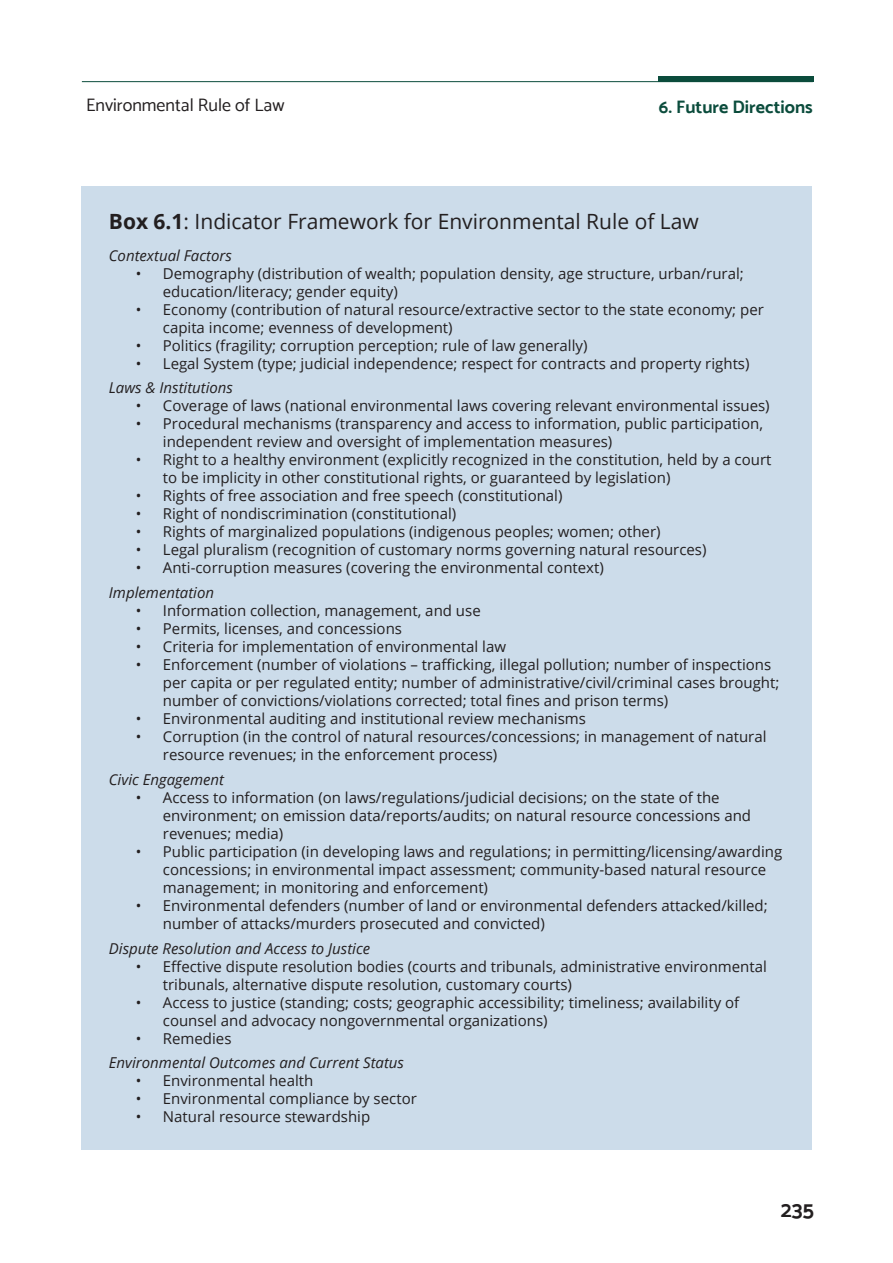
<style>
.page{position:relative;width:893px;height:1263px;background:#fff}
.page>*{position:absolute;margin:0;border:0;box-sizing:border-box;transform-origin:0 0}
.t1{font:700 22.5px "Catamaran";color:#231f20}
.Figure_Head{font:21px "Open Sans";color:#231f20}
.t2{font:18px "Catamaran";color:#231f20}
.t3{font:700 18px "Catamaran";color:#0b4c3c}
.t4{font:15px/18px "Open Sans";color:#231f20}
.Body_Text{font:italic 15px "Open Sans";color:#231f20}
.s1{font-weight:700}
</style>
<div class="page">
<hr style="left:82px;top:81px;width:731px;height:1px;background:#0b4c3c">
<div style="left:657px;top:76px;width:156px;height:6px;background:#0b4c3c"></div>
<div style="left:82px;top:186px;width:730px;height:963px;background:#ccdcea"></div>
<p class="t2" style="left:86px;top:94px;width:200px">Environmental Rule of Law</p>
<p class="t3" style="left:659px;top:96px;width:155px">6. Future Directions</p>
<p class="Figure_Head" style="left:109px;top:207px;width:591px"><span class="s1">Box 6.1</span>: Indicator Framework for Environmental Rule of Law</p>
<p class="Body_Text" style="left:109px;top:245px;width:124px">Contextual Factors</p>
<p class="t4" style="left:163px;top:264px;width:582px;text-indent:-27px">• Demography (distribution of wealth; population density, age structure, urban/rural; education/literacy; gender equity)</p>
<p class="t4" style="left:163px;top:300px;width:603px;text-indent:-27px">• Economy (contribution of natural resource/extractive sector to the state economy; per capita income; evenness of development)</p>
<p class="t4" style="left:136px;top:336px;width:453px">• Politics (fragility; corruption perception; rule of law generally)</p>
<p class="t4" style="left:136px;top:354px;width:615px">• Legal System (type; judicial independence; respect for contracts and property rights)</p>
<p class="Body_Text" style="left:109px;top:378px;width:126px">Laws &amp; Institutions</p>
<p class="t4" style="left:136px;top:396px;width:635px">• Coverage of laws (national environmental laws covering relevant environmental issues)</p>
<p class="t4" style="left:163px;top:414px;width:602px;text-indent:-27px">• Procedural mechanisms (transparency and access to information, public participation, independent review and oversight of implementation measures)</p>
<p class="t4" style="left:163px;top:450px;width:610px;text-indent:-27px">• Right to a healthy environment (explicitly recognized in the constitution, held by a court to be implicity in other constitutional rights, or guaranteed by legislation)</p>
<p class="t4" style="left:136px;top:486px;width:428px">• Rights of free association and free speech (constitutional)</p>
<p class="t4" style="left:136px;top:504px;width:322px">• Right of nondiscrimination (constitutional)</p>
<p class="t4" style="left:136px;top:522px;width:526px">• Rights of marginalized populations (indigenous peoples; women; other)</p>
<p class="t4" style="left:136px;top:540px;width:572px">• Legal pluralism (recognition of customary norms governing natural resources)</p>
<p class="t4" style="left:136px;top:558px;width:469px">• Anti-corruption measures (covering the environmental context)</p>
<p class="Body_Text" style="left:109px;top:582px;width:107px">Implementation</p>
<p class="t4" style="left:136px;top:601px;width:346px">• Information collection, management, and use</p>
<p class="t4" style="left:136px;top:619px;width:268px">• Permits, licenses, and concessions</p>
<p class="t4" style="left:136px;top:637px;width:372px">• Criteria for implementation of environmental law</p>
<p class="t4" style="left:163px;top:655px;width:618px;text-indent:-27px">• Enforcement (number of violations – trafficking, illegal pollution; number of inspections per capita or per regulated entity; number of administrative/civil/criminal cases brought; number of convictions/violations corrected; total fines and prison terms)</p>
<p class="t4" style="left:136px;top:709px;width:452px">• Environmental auditing and institutional review mechanisms</p>
<p class="t4" style="left:163px;top:727px;width:605px;text-indent:-27px">• Corruption (in the control of natural resources/concessions; in management of natural resource revenues; in the enforcement process)</p>
<p class="Body_Text" style="left:109px;top:769px;width:117px">Civic Engagement</p>
<p class="t4" style="left:163px;top:788px;width:590px;text-indent:-27px">• Access to information (on laws/regulations/judicial decisions; on the state of the environment; on emission data/reports/audits; on natural resource concessions and revenues; media)</p>
<p class="t4" style="left:163px;top:842px;width:621px;text-indent:-27px">• Public participation (in developing laws and regulations; in permitting/licensing/awarding concessions; in environmental impact assessment; community-based natural resource management; in monitoring and enforcement)</p>
<p class="t4" style="left:163px;top:896px;width:606px;text-indent:-27px">• Environmental defenders (number of land or environmental defenders attacked/killed; number of attacks/murders prosecuted and convicted)</p>
<p class="Body_Text" style="left:109px;top:938px;width:263px">Dispute Resolution and Access to Justice</p>
<p class="t4" style="left:163px;top:957px;width:605px;text-indent:-27px">• Effective dispute resolution bodies (courts and tribunals, administrative environmental tribunals, alternative dispute resolution, customary courts)</p>
<p class="t4" style="left:163px;top:993px;width:578px;text-indent:-27px">• Access to justice (standing; costs; geographic accessibility; timeliness; availability of counsel and advocacy nongovernmental organizations)</p>
<p class="t4" style="left:136px;top:1029px;width:97px">• Remedies</p>
<p class="Body_Text" style="left:109px;top:1053px;width:297px">Environmental Outcomes and Current Status</p>
<p class="t4" style="left:136px;top:1071px;width:179px">• Environmental health</p>
<p class="t4" style="left:136px;top:1089px;width:282px">• Environmental compliance by sector</p>
<p class="t4" style="left:136px;top:1107px;width:236px">• Natural resource stewardship</p>
<h1 class="t1" style="left:781px;top:1196px;width:35px">235</h1>
</div>
